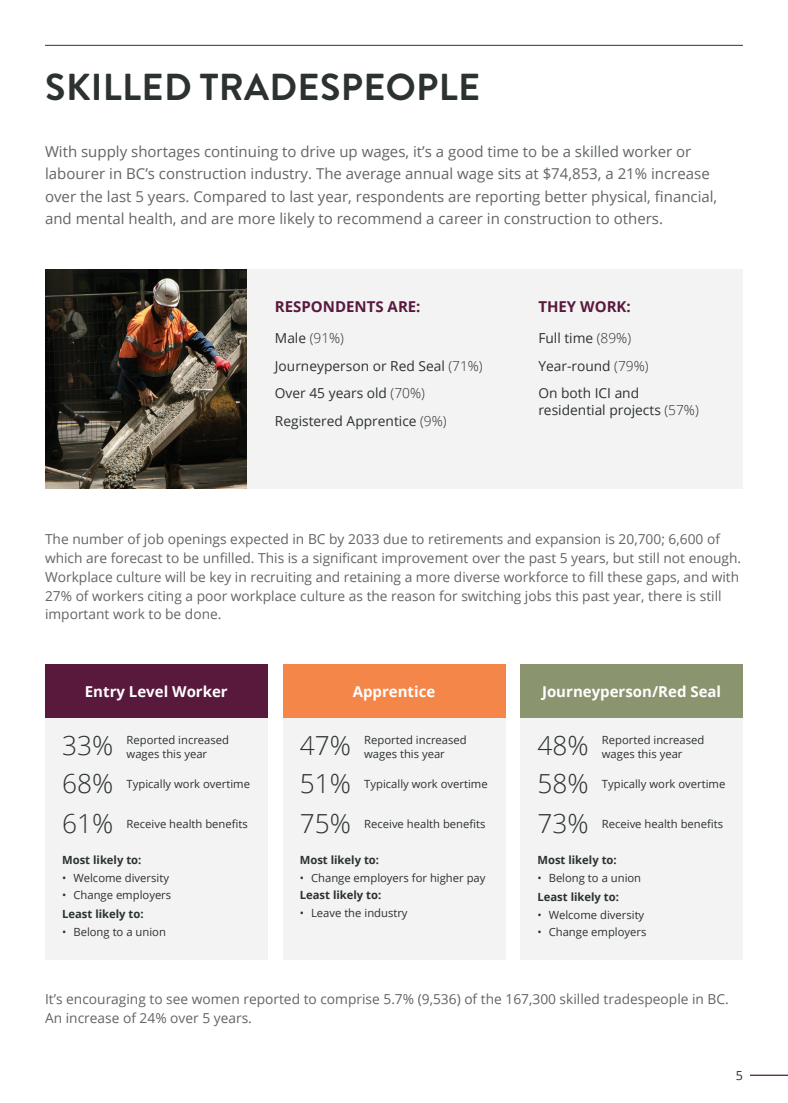
<style>
.page{position:relative;width:788px;height:1103px;background:#fff}
.page>*{position:absolute;margin:0;border:0;box-sizing:border-box;transform-origin:0 0}
.t1{font:700 37.5px "Brandon Grotesque";letter-spacing:.01em;color:#2c3230}
.t2{font:300 26.25px "Open Sans";color:#2c3230}
.Body_Text{font:15px/22.5px "Open Sans";color:#616564}
.t3{font:700 15px "Open Sans";color:#fff}
.t4{font:700 15px "Open Sans";color:#59193d}
.Body_Text-2{font:13.75px/18.8px "Open Sans";color:#616564}
.t5{font:13.75px/16.2px "Open Sans";color:#2c3230}
.t6{font:300 13.75px "Open Sans";color:#2c3230}
.t7{font:12.5px "Open Sans";color:#2c3230}
.Body_Text-3{font:11.25px/13.8px "Open Sans";color:#2c3230}
.Body_Text-4{font:700 11.25px "Open Sans";color:#2c3230}
.s1{font-weight:400}
.s2{font-weight:300}
</style>
<div class="page">
<img style="left:45px;top:269px;width:202px;height:220px">
<div style="left:247px;top:269px;width:495px;height:220px;background:#f3f3f4"></div>
<div style="left:520px;top:664px;width:222px;height:296px;background:#f3f3f4"></div>
<div style="left:283px;top:664px;width:222px;height:296px;background:#f3f3f4"></div>
<div style="left:45px;top:664px;width:222px;height:296px;background:#f3f3f4"></div>
<div style="left:520px;top:664px;width:222px;height:53px;background:#8a946e"></div>
<div style="left:282px;top:664px;width:223px;height:53px;background:#f58649"></div>
<div style="left:45px;top:664px;width:223px;height:53px;background:#59193d"></div>
<hr style="left:750px;top:1074px;width:38px;height:1px;background:#59193d">
<hr style="left:45px;top:45px;width:697px;height:1px;background:#2c3230">
<p class="t1" style="left:45px;top:61px;width:436px">SKILLED TRADESPEOPLE</p>
<p class="Body_Text" style="left:45px;top:139px;width:673px">With supply shortages continuing to drive up wages, it’s a good time to be a skilled worker or labourer in BC’s construction industry. The average annual wage sits at $74,853, a 21% increase over the last 5 years. Compared to last year, respondents are reporting better physical, financial, and mental health, and are more likely to recommend a career in construction to others.</p>
<p class="t4" style="left:275px;top:295px;width:147px">RESPONDENTS ARE:</p>
<p class="t6" style="left:275px;top:329px;width:71px"><span class="s1">Male</span> (91%)</p>
<p class="t5" style="left:275px;top:357px;width:209px">Journeyperson or Red Seal <span class="s2">(71%)</span></p>
<p class="t5" style="left:275px;top:385px;width:151px">Over 45 years old <span class="s2">(70%)</span></p>
<p class="t5" style="left:275px;top:412px;width:173px">Registered Apprentice <span class="s2">(9%)</span></p>
<p class="t4" style="left:538px;top:295px;width:94px">THEY WORK:</p>
<p class="t5" style="left:538px;top:330px;width:94px">Full time <span class="s2">(89%)</span></p>
<p class="t5" style="left:538px;top:357px;width:112px">Year-round <span class="s2">(79%)</span></p>
<p class="t5" style="left:538px;top:385px;width:162px">On both ICI and residential projects <span class="s2">(57%)</span></p>
<p class="Body_Text-2" style="left:45px;top:529px;width:697px">The number of job openings expected in BC by 2033 due to retirements and expansion is 20,700; 6,600 of which are forecast to be unfilled. This is a significant improvement over the past 5 years, but still not enough.<br>Workplace culture will be key in recruiting and retaining a more diverse workforce to fill these gaps, and with 27% of workers citing a poor workplace culture as the reason for switching jobs this past year, there is still important work to be done.</p>
<p class="t3" style="left:85px;top:680px;width:144px">Entry Level Worker</p>
<p class="t3" style="left:352px;top:680px;width:84px">Apprentice</p>
<p class="t3" style="left:542px;top:680px;width:181px">Journeyperson/Red Seal</p>
<p class="Body_Text-3" style="left:126px;top:732px;width:104px">Reported increased wages this year</p>
<p class="Body_Text-3" style="left:364px;top:732px;width:104px">Reported increased wages this year</p>
<p class="Body_Text-3" style="left:602px;top:732px;width:104px">Reported increased wages this year</p>
<p class="Body_Text-3" style="left:126px;top:776px;width:125px">Typically work overtime</p>
<p class="Body_Text-3" style="left:364px;top:776px;width:125px">Typically work overtime</p>
<p class="Body_Text-3" style="left:602px;top:776px;width:125px">Typically work overtime</p>
<p class="Body_Text-3" style="left:126px;top:816px;width:123px">Receive health benefits</p>
<p class="Body_Text-3" style="left:364px;top:816px;width:123px">Receive health benefits</p>
<p class="Body_Text-3" style="left:602px;top:816px;width:123px">Receive health benefits</p>
<p class="t2" style="left:62px;top:728px;width:53px">33%</p>
<p class="t2" style="left:300px;top:728px;width:53px">47%</p>
<p class="t2" style="left:537px;top:728px;width:53px">48%</p>
<p class="t2" style="left:62px;top:765px;width:53px">68%</p>
<p class="t2" style="left:300px;top:765px;width:53px">51%</p>
<p class="t2" style="left:537px;top:765px;width:53px">58%</p>
<p class="t2" style="left:62px;top:806px;width:53px">61%</p>
<p class="t2" style="left:300px;top:806px;width:53px">75%</p>
<p class="t2" style="left:537px;top:806px;width:53px">73%</p>
<p class="Body_Text-4" style="left:62px;top:852px;width:81px">Most likely to:</p>
<p class="Body_Text-3" style="left:62px;top:870px;width:108px">• Welcome diversity</p>
<p class="Body_Text-3" style="left:62px;top:887px;width:111px">• Change employers</p>
<p class="Body_Text-4" style="left:62px;top:906px;width:83px">Least likely to:</p>
<p class="Body_Text-3" style="left:62px;top:924px;width:105px">• Belong to a union</p>
<p class="Body_Text-4" style="left:300px;top:852px;width:81px">Most likely to:</p>
<p class="Body_Text-3" style="left:300px;top:870px;width:187px">• Change employers for higher pay</p>
<p class="Body_Text-4" style="left:300px;top:887px;width:83px">Least likely to:</p>
<p class="Body_Text-3" style="left:300px;top:905px;width:109px">• Leave the industry</p>
<p class="Body_Text-4" style="left:537px;top:852px;width:81px">Most likely to:</p>
<p class="Body_Text-3" style="left:537px;top:870px;width:105px">• Belong to a union</p>
<p class="Body_Text-4" style="left:537px;top:889px;width:83px">Least likely to:</p>
<p class="Body_Text-3" style="left:537px;top:907px;width:108px">• Welcome diversity</p>
<p class="Body_Text-3" style="left:537px;top:924px;width:111px">• Change employers</p>
<p class="Body_Text-2" style="left:45px;top:989px;width:685px">It’s encouraging to see women reported to comprise 5.7% (9,536) of the 167,300 skilled tradespeople in BC.<br>An increase of 24% over 5 years.</p>
<p class="t7" style="left:735px;top:1066px;width:9px">5</p>
</div>
